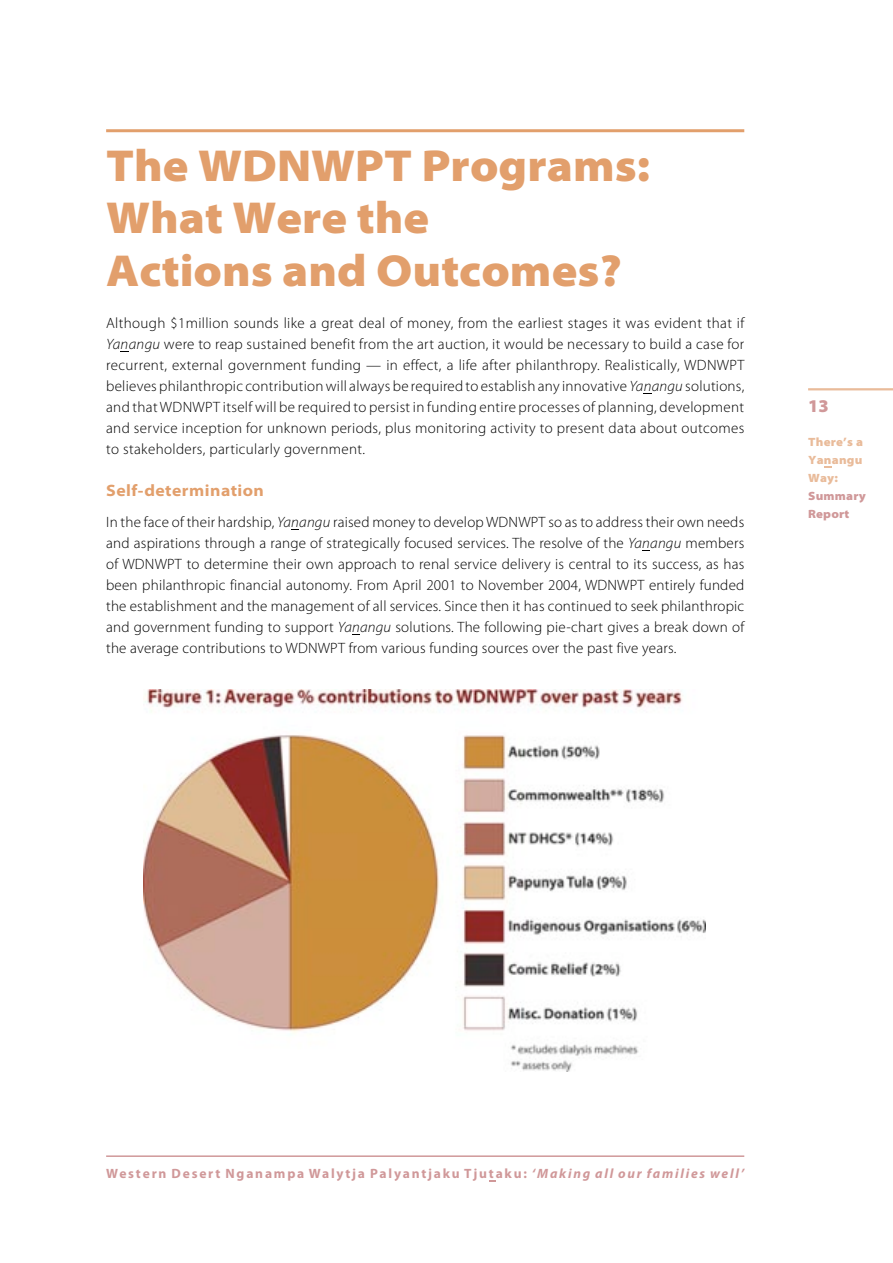
<style>
.page{position:relative;width:893px;height:1263px;background:#fff}
.page>*{position:absolute;margin:0;border:0;box-sizing:border-box;transform-origin:0 0}
.t1{font:900 semi-expanded 45px/52.5px "Myriad Pro";color:#e29f6c}
.t2{font:900 18px "Myriad Pro";color:#d09899}
.t3{font:700 semi-expanded 16.5px "Myriad Pro";letter-spacing:.03em;color:#e29f6c}
.t4{font:300 15px/21px "Myriad Pro";letter-spacing:.02em;color:#000;text-align:justify}
.t5{font:700 13.5px "Myriad Pro";letter-spacing:.135em;color:#d09899}
.t6{font:900 semi-expanded 12px/18px "Myriad Pro";letter-spacing:.02em;color:#e9bb9a;text-align:justify}
.t7{font:900 semi-expanded 12px/18px "Myriad Pro";letter-spacing:.02em;color:#d09899}
.s1{font-style:italic}
</style>
<div class="page">
<hr style="left:106px;top:129px;width:638px;height:3px;background:#e29f6c">
<img style="left:143px;top:689px;width:563px;height:383px">
<hr style="left:106px;top:1155px;width:638px;height:2px;background:#d09899">
<svg style="left:489px;top:1180px;width:6px;height:2px"></svg>
<hr style="left:808px;top:388px;width:84px;height:2px;background:#e9bb9a">
<svg style="left:824px;top:466px;width:7px;height:2px"></svg>
<h1 class="t1" style="left:106px;top:140px;width:545px">The WDNWPT Programs:<br>What Were the<br>Actions and Outcomes?</h1>
<p class="t4" style="left:106px;top:312px;width:640px">Although $1million sounds like a great deal of money, from the earliest stages it was evident that if <span class="s1">Yanangu</span> were to reap sustained benefit from the art auction, it would be necessary to build a case for recurrent, external government funding — in effect, a life after philanthropy. Realistically, WDNWPT believes philanthropic contribution will always be required to establish any innovative <span class="s1">Yanangu</span> solutions, and that WDNWPT itself will be required to persist in funding entire processes of planning, development and service inception for unknown periods, plus monitoring activity to present data about outcomes to stakeholders, particularly government.</p>
<p class="t3" style="left:106px;top:481px;width:159px">Self-determination</p>
<p class="t4" style="left:106px;top:512px;width:639px">In the face of their hardship, <span class="s1">Yanangu</span> raised money to develop WDNWPT so as to address their own needs and aspirations through a range of strategically focused services. The resolve of the <span class="s1">Yanangu</span> members of WDNWPT to determine their own approach to renal service delivery is central to its success, as has been philanthropic financial autonomy. From April 2001 to November 2004, WDNWPT entirely funded the establishment and the management of all services. Since then it has continued to seek philanthropic and government funding to support <span class="s1">Yanangu</span> solutions. The following pie-chart gives a break down of the average contributions to WDNWPT from various funding sources over the past five years.</p>
<p class="t2" style="left:808px;top:395px;width:22px">13</p>
<p class="t6" style="left:808px;top:433px;width:56px">There’s a Yanangu Way:</p>
<p class="t7" style="left:808px;top:487px;width:59px">Summary<br>Report</p>
<p class="t5" style="left:106px;top:1166px;width:639px">Western Desert Nganampa Walytja Palyantjaku Tjutaku: <span class="s1">‘Making all our families well’</span></p>
</div>
